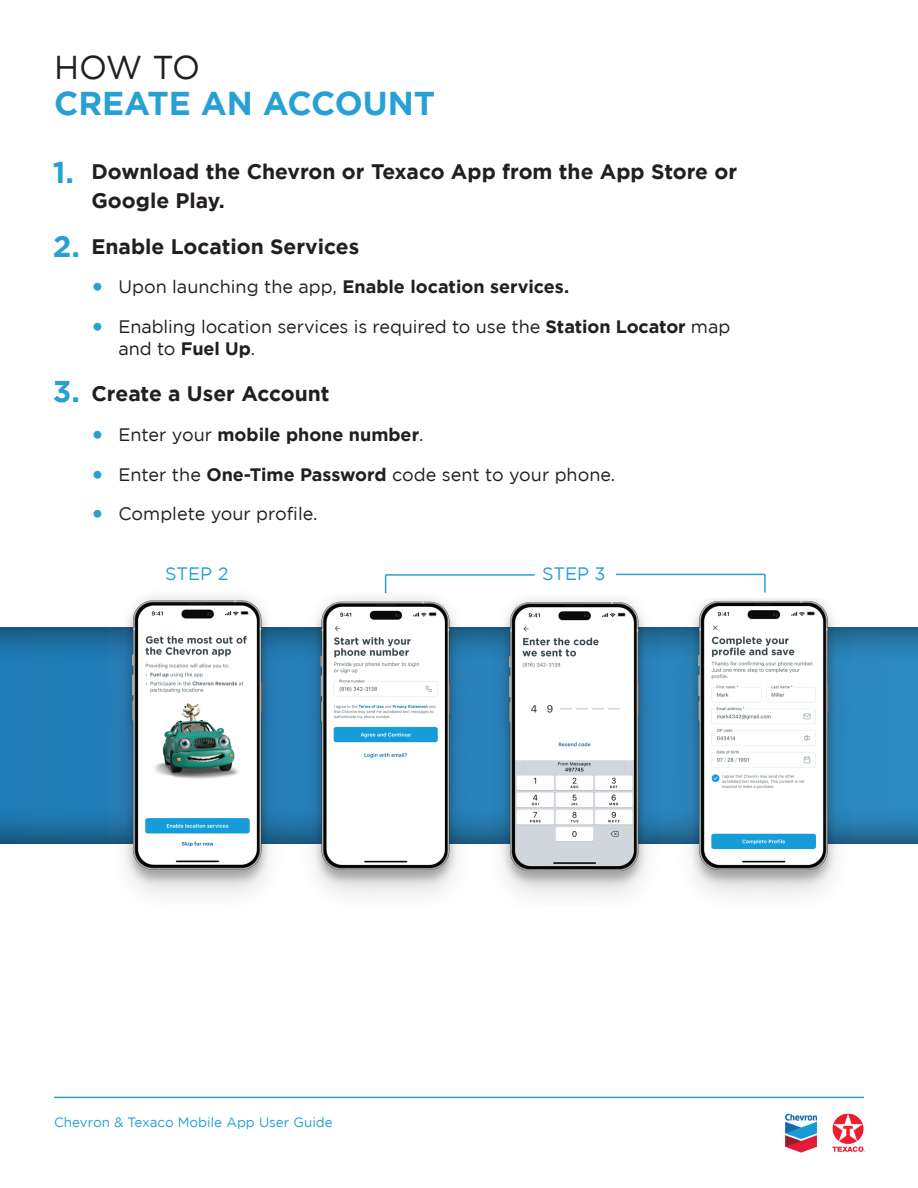
<style>
.page{position:relative;width:918px;height:1188px;background:#fff}
.page>*{position:absolute;margin:0;border:0;box-sizing:border-box;transform-origin:0 0}
.t1{font:700 33px "Gotham";color:#29a0d4}
.t2{font:33px "Gotham";color:#231f20}
.t3{font:700 30px "Gotham";color:#29a0d4}
.t4{font:700 21px/28.8px "Gotham";color:#231f20}
.t5{font:18px/21.6px "Gotham";letter-spacing:-.005em;color:#231f20}
.t6{font:700 18px "Gotham";color:#231f20}
.t7{font:18px "Gotham";color:#29a0d4}
.t8{font:13.5px "Gotham";color:#29a0d4}
.s1{font-family:"Lato";font-weight:400;font-size:21px;color:#29a0d4}
.s2{font-weight:400}
.s3{font-family:"Lato";font-size:21px;color:#29a0d4}
.s4{font-weight:700}
</style>
<div class="page">
<hr style="left:54px;top:1097px;width:810px;height:1px;background:#29a0d4">
<img style="left:785px;top:1113px;width:32px;height:40px">
<img style="left:832px;top:1113px;width:34px;height:39px">
<div style="left:0;top:625px;width:918px;height:219px;background:#231f20;opacity:.75"></div>
<img style="left:669px;top:599px;width:186px;height:297px">
<img style="left:297px;top:585px;width:183px;height:311px">
<img style="left:489px;top:598px;width:174px;height:299px">
<img style="left:102px;top:596px;width:186px;height:300px">
<svg style="left:385px;top:575px;width:1px;height:18px"></svg>
<hr style="left:386px;top:574px;width:149px;height:2px;background:#29a0d4">
<svg style="left:764px;top:574px;width:2px;height:19px"></svg>
<hr style="left:616px;top:574px;width:149px;height:1px;background:#29a0d4">
<h1 class="t2" style="left:54px;top:49px;width:148px">HOW TO</h1>
<h1 class="t1" style="left:54px;top:84px;width:383px">CREATE AN ACCOUNT</h1>
<h2 class="t3" style="left:53px;top:155px;width:23px">1.</h2>
<h2 class="t3" style="left:53px;top:229px;width:29px">2.</h2>
<h2 class="t3" style="left:53px;top:374px;width:29px">3.</h2>
<p class="t4" style="left:92px;top:156px;width:647px">Download the Chevron or Texaco App from the App Store or<br>Google Play.</p>
<p class="t4" style="left:92px;top:231px;width:269px">Enable Location Services</p>
<p class="t6" style="left:92px;top:277px;width:479px"><span class="s1">•</span> <span class="s2">Upon launching the app,</span> Enable location services.</p>
<p class="t5" style="left:118px;top:316px;width:613px;text-indent:-27px"><span class="s3">•</span> Enabling location services is required to use the <span class="s4">Station Locator</span> map and to <span class="s4">Fuel Up</span>.</p>
<p class="t4" style="left:92px;top:379px;width:240px">Create a User Account</p>
<p class="t6" style="left:92px;top:424px;width:334px"><span class="s1">•</span> <span class="s2">Enter your</span> mobile phone number<span class="s2">.</span></p>
<p class="t5" style="left:92px;top:463px;width:525px"><span class="s3">•</span> Enter the <span class="s4">One-Time Password</span> code sent to your phone.</p>
<p class="t5" style="left:92px;top:503px;width:228px"><span class="s3">•</span> Complete your profile.</p>
<p class="t7" style="left:165px;top:563px;width:65px">STEP 2</p>
<p class="t7" style="left:542px;top:563px;width:65px">STEP 3</p>
<p class="t8" style="left:54px;top:1115px;width:280px">Chevron &amp; Texaco Mobile App User Guide</p>
</div>
